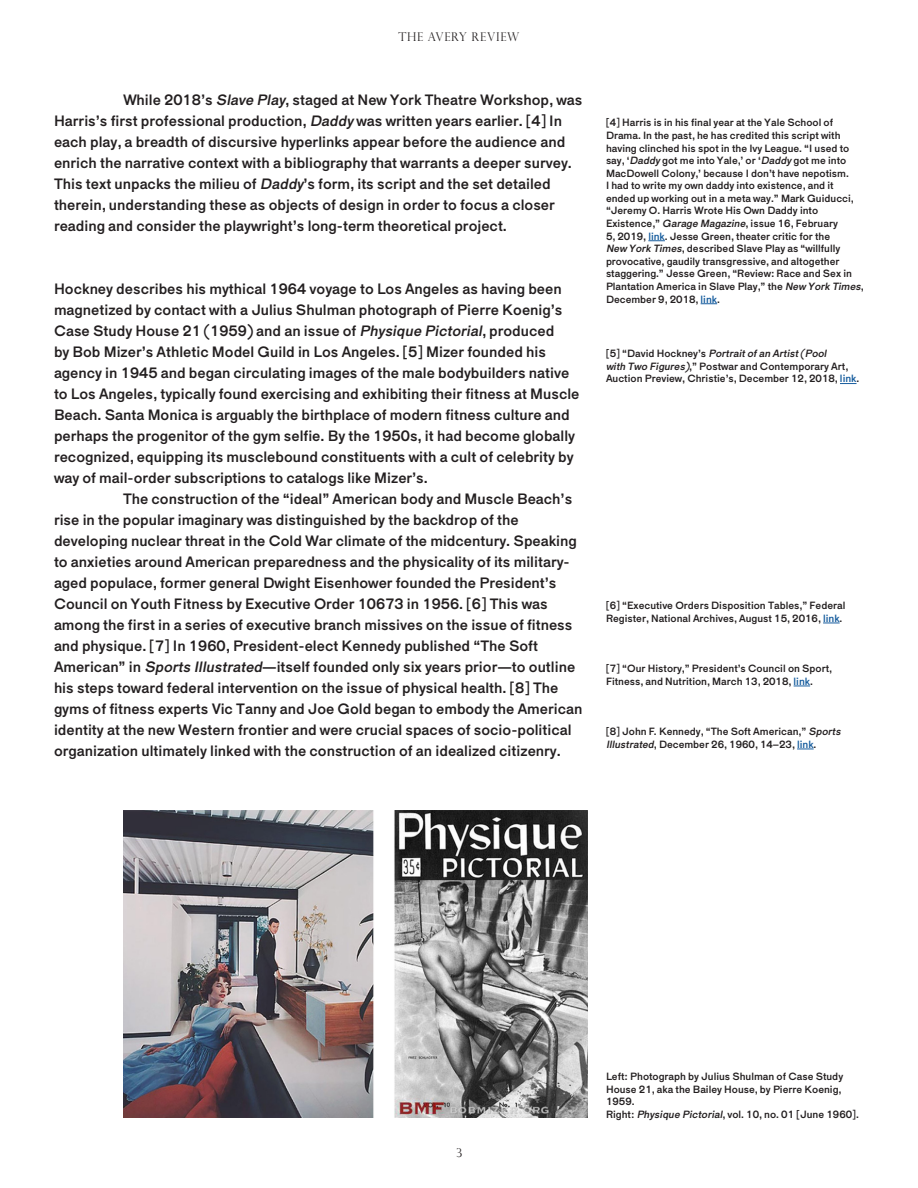
<style>
.page{position:relative;width:918px;height:1188px;background:#fff}
.page>*{position:absolute;margin:0;border:0;box-sizing:border-box;transform-origin:0 0}
.Main_Paragraph{font:15px/21px "Maria Pro";color:#231f20}
.t1{font:300 12px "Perpetua Titling MT Std";letter-spacing:.06em;color:#231f20}
.Footnotes{font:10.5px/12.6px "Maria Pro";color:#231f20}
.Captions{font:10.5px/12.6px "Maria Pro";color:#231f20}
.s1{font-style:italic}
.s2{color:#175d9e}
</style>
<div class="page">
<svg style="left:648px;top:240px;width:17px;height:1px"></svg>
<svg style="left:701px;top:303px;width:16px;height:1px"></svg>
<svg style="left:840px;top:383px;width:17px;height:1px"></svg>
<svg style="left:823px;top:623px;width:17px;height:1px"></svg>
<svg style="left:794px;top:686px;width:16px;height:1px"></svg>
<svg style="left:797px;top:749px;width:17px;height:1px"></svg>
<img style="left:123px;top:810px;width:465px;height:308px">
<p class="t1" style="left:399px;top:30px;width:122px">THE AVERY REVIEW</p>
<p class="Main_Paragraph" style="left:54px;top:90px;width:530px;text-indent:69px">While 2018’s <span class="s1">Slave Play</span>, staged at New York Theatre Workshop, was Harris’s first professional production, <span class="s1">Daddy</span> was written years earlier. [4] In each play, a breadth of discursive hyperlinks appear before the audience and enrich the narrative context with a bibliography that warrants a deeper survey.<br>This text unpacks the milieu of <span class="s1">Daddy</span>’s form, its script and the set detailed therein, understanding these as objects of design in order to focus a closer reading and consider the playwright’s long-term theoretical project.</p>
<p class="Main_Paragraph" style="left:54px;top:279px;width:527px">Hockney describes his mythical 1964 voyage to Los Angeles as having been magnetized by contact with a Julius Shulman photograph of Pierre Koenig’s Case Study House 21 (1959) and an issue of <span class="s1">Physique Pictorial</span>, produced<br>by Bob Mizer’s Athletic Model Guild in Los Angeles. [5] Mizer founded his agency in 1945 and began circulating images of the male bodybuilders native to Los Angeles, typically found exercising and exhibiting their fitness at Muscle Beach. Santa Monica is arguably the birthplace of modern fitness culture and perhaps the progenitor of the gym selfie. By the 1950s, it had become globally recognized, equipping its musclebound constituents with a cult of celebrity by way of mail-order subscriptions to catalogs like Mizer’s.</p>
<p class="Main_Paragraph" style="left:54px;top:489px;width:530px;text-indent:69px">The construction of the “ideal” American body and Muscle Beach’s rise in the popular imaginary was distinguished by the backdrop of the developing nuclear threat in the Cold War climate of the midcentury. Speaking to anxieties around American preparedness and the physicality of its military&shy;aged populace, former general Dwight Eisenhower founded the President’s Council on Youth Fitness by Executive Order 10673 in 1956. [6] This was among the first in a series of executive branch missives on the issue of fitness and physique. [7] In 1960, President-elect Kennedy published “The Soft American” in <span class="s1">Sports Illustrated</span>—itself founded only six years prior—to outline his steps toward federal intervention on the issue of physical health. [8] The gyms of fitness experts Vic Tanny and Joe Gold began to embody the American identity at the new Western frontier and were crucial spaces of socio-political organization ultimately linked with the construction of an idealized citizenry.</p>
<p class="Footnotes" style="left:606px;top:116px;width:259px">[4] Harris is in his final year at the Yale School of Drama. In the past, he has credited this script with having clinched his spot in the Ivy League. “I used to say, ‘<span class="s1">Daddy</span> got me into Yale,’ or ‘<span class="s1">Daddy</span> got me into MacDowell Colony,’ because I don’t have nepotism.<br>I had to write my own daddy into existence, and it ended up working out in a meta way.” Mark Guiducci, “Jeremy O. Harris Wrote His Own Daddy into Existence,” <span class="s1">Garage Magazine</span>, issue 16, February<br>5, 2019, <span class="s2">link</span>. Jesse Green, theater critic for the<br><span class="s1">New York Times</span>, described Slave Play as “willfully provocative, gaudily transgressive, and altogether staggering.” Jesse Green, “Review: Race and Sex in Plantation America in Slave Play,” the <span class="s1">New York Times</span>, December 9, 2018, <span class="s2">link</span>.</p>
<p class="Footnotes" style="left:606px;top:347px;width:255px">[ 5 ] “ D av i d H o c k n ey ’ s <span class="s1">Portraitofan Artist(Pool<br>with Two Figures)</span>,” Postwar and Contemporary Art,<br>Auction Preview, Christie’s, December 12, 2018, <span class="s2">link</span>.</p>
<p class="Footnotes" style="left:606px;top:599px;width:241px">[6] “Executive Orders Disposition Tables,” Federal<br>Register, National Archives, August 15, 2016, <span class="s2">link</span>.</p>
<p class="Footnotes" style="left:606px;top:662px;width:227px">[7] “Our History,” President’s Council on Sport,<br>Fitness, and Nutrition, March 13, 2018, <span class="s2">link</span>.</p>
<p class="Footnotes" style="left:606px;top:725px;width:238px">[8] John F. Kennedy, “The Soft American,” <span class="s1">Sports<br>Illustrated</span>, December 26, 1960, 14–23, <span class="s2">link</span>.</p>
<p class="t1" style="left:456px;top:1146px;width:7px">3</p>
<p class="Captions" style="left:606px;top:1070px;width:239px">Left: Photograph by Julius Shulman of Case Study<br>House 21, aka the Bailey House, by Pierre Koenig,<br>1959.</p>
<p class="Captions" style="left:606px;top:1108px;width:254px">Right: <span class="s1">Physique Pictorial</span>, vol. 10, no. 01 [June 1960].</p>
</div>
